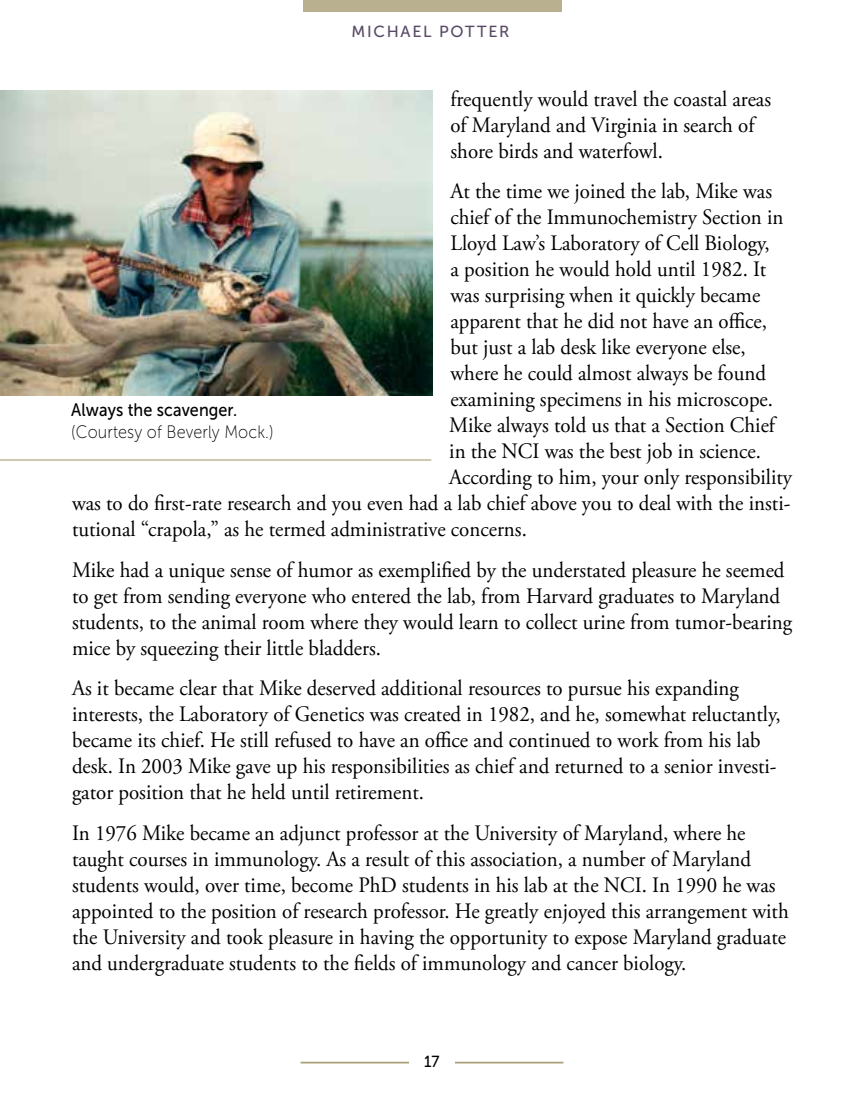
<style>
.page{position:relative;width:864px;height:1098px;background:#fff}
.page>*{position:absolute;margin:0;border:0;box-sizing:border-box;transform-origin:0 0}
.t1{font:22px/26px "Adobe Garamond Pro";color:#000001;scale:.95 1}
.t2{font:18px "Museo Sans 100";letter-spacing:.005em;color:#000001;scale:.9 1}
.t3{font:18px "Museo Sans 500";letter-spacing:.005em;color:#000001;scale:.9 1}
.t4{font:16px "Museo Sans 500";letter-spacing:.115em;color:#584a65}
.t5{font:16px "Museo Sans 500";color:#000001;scale:.95 1}
</style>
<div class="page">
<hr style="left:301px;top:1062px;width:262px;height:1px;background:#a09569">
<hr style="left:301px;top:1063px;width:262px;height:1px;background:#a09569">
<div style="left:409px;top:1055px;width:45px;height:27px;background:#fff"></div>
<div style="left:303px;top:0;width:258px;height:12px;background:#b9b08f"></div>
<hr style="left:0;top:460px;width:431px;height:1px;background:#a09569">
<img style="left:1px;top:90px;width:431px;height:305px">
<p class="t4" style="left:351px;top:23px;width:160px">MICHAEL POTTER</p>
<p class="t1" style="left:450px;top:87px;width:339px">frequently would travel the coastal areas of Maryland and Virginia in search of shore birds and waterfowl.</p>
<p class="t1" style="left:450px;top:179px;width:340px">At the time we joined the lab, Mike was</p>
<p class="t1" style="left:450px;top:205px;width:352px">chief of the Immunochemistry Section in</p>
<p class="t1" style="left:450px;top:231px;width:338px">Lloyd Law’s Laboratory of Cell Biology,</p>
<p class="t1" style="left:450px;top:257px;width:334px">a position he would hold until 1982. It</p>
<p class="t1" style="left:450px;top:283px;width:328px">was surprising when it quickly became</p>
<p class="t1" style="left:450px;top:309px;width:335px">apparent that he did not have an office,</p>
<p class="t1" style="left:450px;top:335px;width:312px">but just a lab desk like everyone else,</p>
<p class="t1" style="left:450px;top:361px;width:334px">where he could almost always be found</p>
<p class="t1" style="left:450px;top:387px;width:341px">examining specimens in his microscope.</p>
<p class="t1" style="left:449px;top:413px;width:344px">Mike always told us that a Section Chief</p>
<p class="t1" style="left:449px;top:439px;width:330px">in the NCI was the best job in science.</p>
<p class="t1" style="left:449px;top:465px;width:362px">According to him, your only responsibility</p>
<p class="t1" style="left:72px;top:491px;width:758px">was to do first-rate research and you even had a lab chief above you to deal with the insti-</p>
<p class="t1" style="left:72px;top:517px;width:480px">tutional “crapola,” as he termed administrative concerns.</p>
<p class="t1" style="left:72px;top:558px;width:759px">Mike had a unique sense of humor as exemplified by the understated pleasure he seemed to get from sending everyone who entered the lab, from Harvard graduates to Maryland students, to the animal room where they would learn to collect urine from tumor-bearing mice by squeezing their little bladders.</p>
<p class="t1" style="left:72px;top:676px;width:748px">As it became clear that Mike deserved additional resources to pursue his expanding interests, the Laboratory of Genetics was created in 1982, and he, somewhat reluctantly, became its chief. He still refused to have an office and continued to work from his lab desk. In 2003 Mike gave up his responsibilities as chief and returned to a senior investi&shy;gator position that he held until retirement.</p>
<p class="t1" style="left:72px;top:820px;width:756px">In 1976 Mike became an adjunct professor at the University of Maryland, where he taught courses in immunology. As a result of this association, a number of Maryland students would, over time, become PhD students in his lab at the NCI. In 1990 he was appointed to the position of research professor. He greatly enjoyed this arrangement with the University and took pleasure in having the opportunity to expose Maryland graduate and undergraduate students to the fields of immunology and cancer biology.</p>
<p class="t3" style="left:71px;top:400px;width:186px">Always the scavenger.</p>
<p class="t2" style="left:71px;top:422px;width:226px">(Courtesy of Beverly Mock.)</p>
<p class="t5" style="left:424px;top:1052px;width:18px">17</p>
</div>
